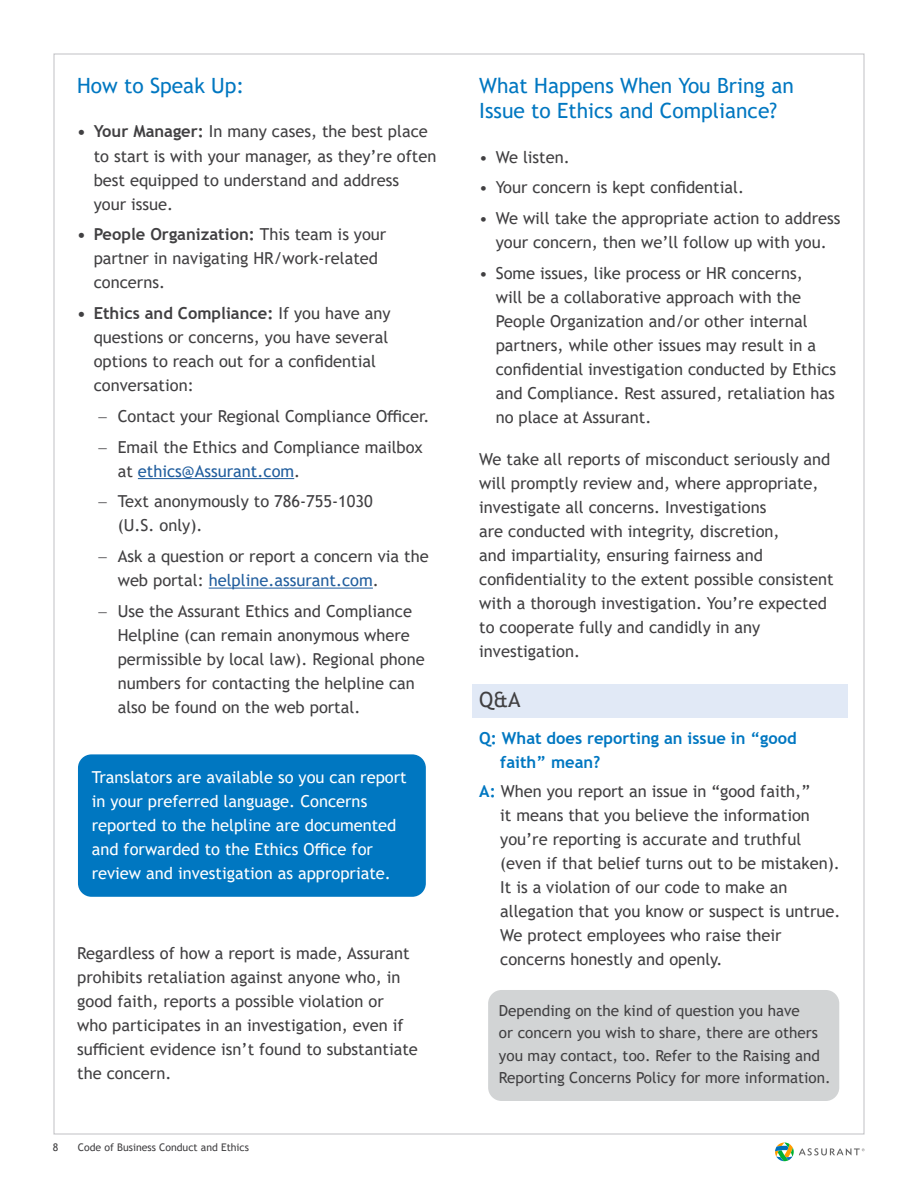
<style>
.page{position:relative;width:918px;height:1188px;background:#fff}
.page>*{position:absolute;margin:0;border:0;box-sizing:border-box;transform-origin:0 0}
.t1{font:21px/25.2px "Trebuchet MS";color:#0077c1}
.t2{font:21px "Trebuchet MS";color:#414042}
.t3{font:16.5px/24px "Trebuchet MS";color:#414042}
.t4{font:16.5px/24px "Trebuchet MS";color:#fff}
.t5{font:700 16.5px/24px "Trebuchet MS";color:#0077c1}
.t6{font:15.3px/22.5px "Trebuchet MS";color:#414042}
.t7{font:10.5px "Trebuchet MS";color:#414042}
.s1{font-weight:700}
.s2{color:#215e9e}
.s3{font-weight:700;color:#0077c1}
</style>
<div class="page">
<svg style="left:775px;top:1143px;width:90px;height:18px"></svg>
<hr style="left:138px;top:478px;width:156px;height:1px;background:#215e9e">
<hr style="left:209px;top:588px;width:164px;height:1px;background:#215e9e">
<div style="left:472px;top:685px;width:376px;height:33px;background:#e1e9f6"></div>
<div style="left:78px;top:754px;width:348px;height:143px;background:#0077c1;border-radius:14px"></div>
<div style="left:488px;top:990px;width:351px;height:111px;background:#d2d4d5;border-radius:14px"></div>
<p class="t1" style="left:77px;top:73px;width:169px">How to Speak Up:</p>
<p class="t3" style="left:94px;top:120px;width:344px;text-indent:-16px"><span class="s1">• Your Manager:</span> In many cases, the best place to start is with your manager, as they’re often best equipped to understand and address<br>your issue.</p>
<p class="t3" style="left:94px;top:222px;width:294px;text-indent:-16px"><span class="s1">• People Organization:</span> This team is your partner in navigating HR/work-related concerns.</p>
<p class="t3" style="left:94px;top:301px;width:298px;text-indent:-16px"><span class="s1">• Ethics and Compliance:</span> If you have any questions or concerns, you have several options to reach out for a confidential conversation:</p>
<p class="t3" style="left:98px;top:400px;width:333px;line-height:30.8px">− Contact your Regional Compliance Officer. − Email the Ethics and Compliance mailbox</p>
<p class="t3" style="left:98px;top:455px;width:276px;line-height:30.8px;text-indent:20px">at <span class="s2">ethics@Assurant.com</span>.<br>− Text anonymously to 786-755-1030</p>
<p class="t3" style="left:98px;top:510px;width:332px;line-height:30.8px;text-indent:20px">(U.S. only).<br>− Ask a question or report a concern via the</p>
<p class="t3" style="left:98px;top:565px;width:315px;line-height:30.8px;text-indent:20px">web portal: <span class="s2">helpline.assurant.com</span>.<br>− Use the Assurant Ethics and Compliance</p>
<p class="t3" style="left:118px;top:623px;width:309px">Helpline (can remain anonymous where permissible by local law). Regional phone numbers for contacting the helpline can also be found on the web portal.</p>
<p class="t4" style="left:92px;top:765px;width:316px">Translators are available so you can report in your preferred language. Concerns reported to the helpline are documented and forwarded to the Ethics Office for review and investigation as appropriate.</p>
<p class="t3" style="left:77px;top:941px;width:342px">Regardless of how a report is made, Assurant prohibits retaliation against anyone who, in good faith, reports a possible violation or who participates in an investigation, even if sufficient evidence isn’t found to substantiate the concern.</p>
<p class="t7" style="left:53px;top:1141px;width:7px">8</p>
<p class="t7" style="left:78px;top:1141px;width:173px">Code of Business Conduct and Ethics</p>
<p class="t1" style="left:479px;top:73px;width:316px">What Happens When You Bring an<br>Issue to Ethics and Compliance?</p>
<p class="t3" style="left:479px;top:145px;width:92px">• We listen.</p>
<p class="t3" style="left:479px;top:175px;width:266px">• Your concern is kept confidential.</p>
<p class="t3" style="left:479px;top:206px;width:363px;text-align:center">• We will take the appropriate action to address your concern, then we’ll follow up with you.</p>
<p class="t3" style="left:496px;top:261px;width:342px;text-indent:-16px">• Some issues, like process or HR concerns,<br>will be a collaborative approach with the People Organization and/or other internal partners, while other issues may result in a confidential investigation conducted by Ethics and Compliance. Rest assured, retaliation has no place at Assurant.</p>
<p class="t3" style="left:479px;top:447px;width:356px">We take all reports of misconduct seriously and will promptly review and, where appropriate, investigate all concerns. Investigations<br>are conducted with integrity, discretion,<br>and impartiality, ensuring fairness and confidentiality to the extent possible consistent with a thorough investigation. You’re expected to cooperate fully and candidly in any investigation.</p>
<p class="t2" style="left:479px;top:686px;width:43px">Q&amp;A</p>
<p class="t5" style="left:500px;top:727px;width:298px;text-indent:-21px">Q: What does reporting an issue in “good faith” mean?</p>
<p class="t3" style="left:500px;top:779px;width:342px;text-indent:-21px"><span class="s3">A:</span> When you report an issue in “good faith,”<br>it means that you believe the information you’re reporting is accurate and truthful (even if that belief turns out to be mistaken).<br>It is a violation of our code to make an allegation that you know or suspect is untrue.<br>We protect employees who raise their concerns honestly and openly.</p>
<p class="t6" style="left:499px;top:999px;width:333px">Depending on the kind of question you have<br>or concern you wish to share, there are others you may contact, too. Refer to the Raising and Reporting Concerns Policy for more information.</p>
</div>
